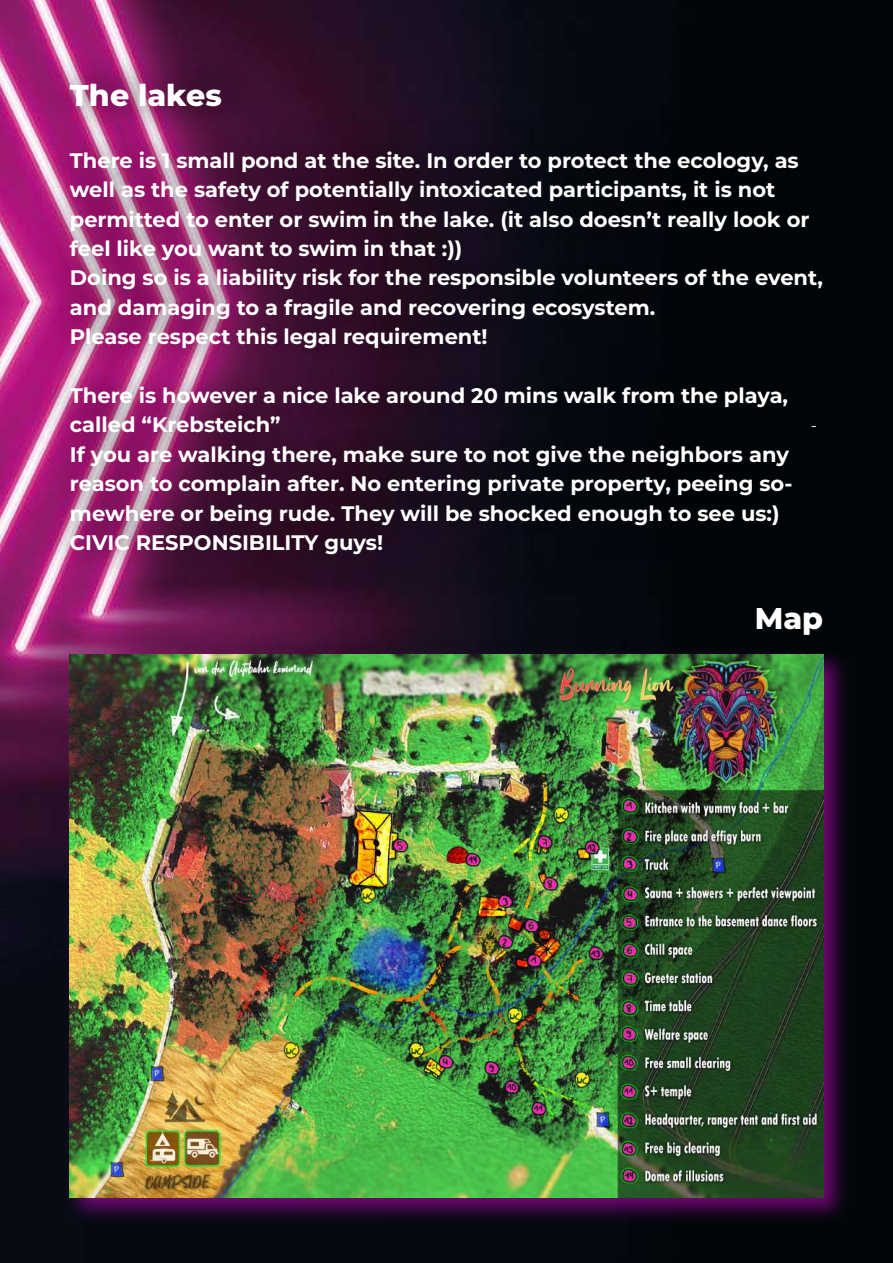
<style>
.page{position:relative;width:893px;height:1263px;background:#fff}
.page>*{position:absolute;margin:0;border:0;box-sizing:border-box;transform-origin:0 0}
.t1{font:800 30px "Montserrat";color:#fff}
.t2{font:700 21px/29.4px "Montserrat";color:#fff}
.t3{font:16.5px "Montserrat";color:#efedea}
</style>
<div class="page">
<img style="left:0;top:0;width:893px;height:1263px">
<img style="left:18px;top:29px;width:867px;height:1234px">
<img style="left:57px;top:641px;width:800px;height:590px">
<img style="left:70px;top:654px;width:753px;height:544px">
<h1 class="t1" style="left:70px;top:75px;width:153px">The lakes</h1>
<p class="t2" style="left:70px;top:145px;width:755px">There is 1 small pond at the site. In order to protect the ecology, as well as the safety of potentially intoxicated participants, it is not permitted to enter or swim in the lake. (it also doesn’t really look or feel like you want to swim in that :))<br>Doing so is a liability risk for the responsible volunteers of the event, and damaging to a fragile and recovering ecosystem.<br>Please respect this legal requirement!</p>
<p class="t2" style="left:70px;top:380px;width:724px">There is however a nice lake around 20 mins walk from the playa, called “Krebsteich”<br>If you are walking there, make sure to not give the neighbors any reason to complain after. No entering private property, peeing so&shy;mewhere or being rude. They will be shocked enough to see us:)<br>CIVIC RESPONSIBILITY guys!</p>
<p class="t3" style="left:811px;top:414px;width:8px">-</p>
<h1 class="t1" style="left:755px;top:598px;width:70px">Map</h1>
</div>
